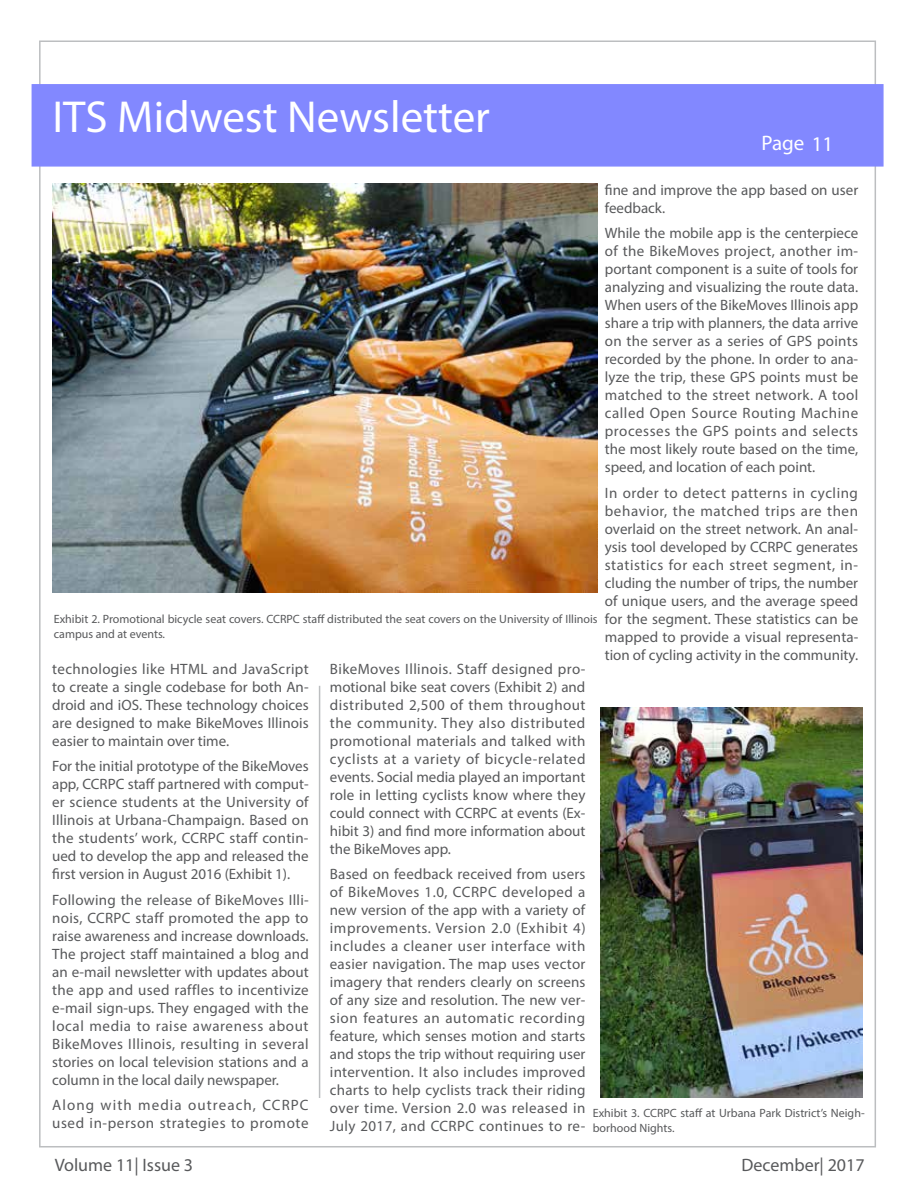
<style>
.page{position:relative;width:918px;height:1188px;background:#fff}
.page>*{position:absolute;margin:0;border:0;box-sizing:border-box;transform-origin:0 0}
.t1{font:45px "Myriad Pro";color:#fff}
.t2{font:21px "Myriad Pro";color:#fff}
.t3{font:18px "Myriad Pro";color:#58595b}
.t4{font:15px/18px "Myriad Pro";color:#58595b;text-align:justify}
.t5{font:15px/18px "Myriad Pro";letter-spacing:.04em;color:#58595b}
.t6{font:12px/15px "Myriad Pro";color:#58595b}
</style>
<div class="page">
<div style="left:32px;top:84px;width:852px;height:83px;background:#8288ff;border:2px solid #8288ff"></div>
<img style="left:52px;top:184px;width:546px;height:409px">
<img style="left:601px;top:707px;width:261px;height:391px">
<hr style="left:319px;top:686px;width:1px;height:412px;background:#bcbec0">
<h1 class="t1" style="left:53px;top:89px;width:439px">ITS Midwest Newsletter</h1>
<h2 class="t2" style="left:761px;top:130px;width:73px">Page 11</h2>
<p class="t4" style="left:605px;top:181px;width:255px">fine and improve the app based on user feedback.</p>
<p class="t4" style="left:605px;top:224px;width:255px">While the mobile app is the centerpiece of the BikeMoves project, another im&shy;portant component is a suite of tools for analyzing and visualizing the route data.<br>When users of the BikeMoves Illinois app share a trip with planners, the data arrive on the server as a series of GPS points recorded by the phone. In order to ana&shy;lyze the trip, these GPS points must be matched to the street network. A tool called Open Source Routing Machine processes the GPS points and selects the most likely route based on the time, speed, and location of each point.</p>
<p class="t4" style="left:605px;top:484px;width:255px">In order to detect patterns in cycling behavior, the matched trips are then overlaid on the street network. An anal&shy;ysis tool developed by CCRPC generates statistics for each street segment, in&shy;cluding the number of trips, the number of unique users, and the average speed for the segment. These statistics can be mapped to provide a visual representa&shy;tion of cycling activity in the community.</p>
<p class="t6" style="left:54px;top:611px;width:545px">Exhibit 2. Promotional bicycle seat covers. CCRPC staff distributed the seat covers on the University of Illinois campus and at events.</p>
<p class="t4" style="left:330px;top:659px;width:257px">BikeMoves Illinois. Staff designed pro&shy;motional bike seat covers (Exhibit 2) and distributed 2,500 of them throughout the community. They also distributed promotional materials and talked with cyclists at a variety of bicycle-related events. Social media played an important role in letting cyclists know where they could connect with CCRPC at events (Ex&shy;hibit 3) and find more information about the BikeMoves app.</p>
<p class="t4" style="left:330px;top:865px;width:257px">Based on feedback received from users of BikeMoves 1.0, CCRPC developed a new version of the app with a variety of improvements. Version 2.0 (Exhibit 4) includes a cleaner user interface with easier navigation. The map uses vector imagery that renders clearly on screens of any size and resolution. The new ver&shy;sion features an automatic recording feature, which senses motion and starts and stops the trip without requiring user intervention. It also includes improved charts to help cyclists track their riding over time. Version 2.0 was released in July 2017, and CCRPC continues to re-</p>
<p class="t4" style="left:52px;top:659px;width:258px">technologies like HTML and JavaScript to create a single codebase for both An&shy;droid and iOS. These technology choices are designed to make BikeMoves Illinois easier to maintain over time.</p>
<p class="t4" style="left:52px;top:757px;width:258px">For the initial prototype of the BikeMoves app, CCRPC staff partnered with comput&shy;er science students at the University of Illinois at Urbana-Champaign. Based on the students’ work, CCRPC staff contin&shy;ued to develop the app and released the first version in August 2016 (Exhibit 1).</p>
<p class="t4" style="left:52px;top:890px;width:258px">Following the release of BikeMoves Illi&shy;nois, CCRPC staff promoted the app to raise awareness and increase downloads.<br>The project staff maintained a blog and an e-mail newsletter with updates about the app and used raffles to incentivize e-mail sign-ups. They engaged with the local media to raise awareness about BikeMoves Illinois, resulting in several stories on local television stations and a column in the local daily newspaper.</p>
<p class="t5" style="left:52px;top:1096px;width:258px">Along with media outreach, CCRPC used in-person strategies to promote</p>
<p class="t6" style="left:593px;top:1105px;width:273px">Exhibit 3. CCRPC staff at Urbana Park District’s Neigh&shy;borhood Nights.</p>
<p class="t3" style="left:55px;top:1154px;width:140px">Volume 11| Issue 3</p>
<p class="t3" style="left:741px;top:1154px;width:125px">December| 2017</p>
</div>
